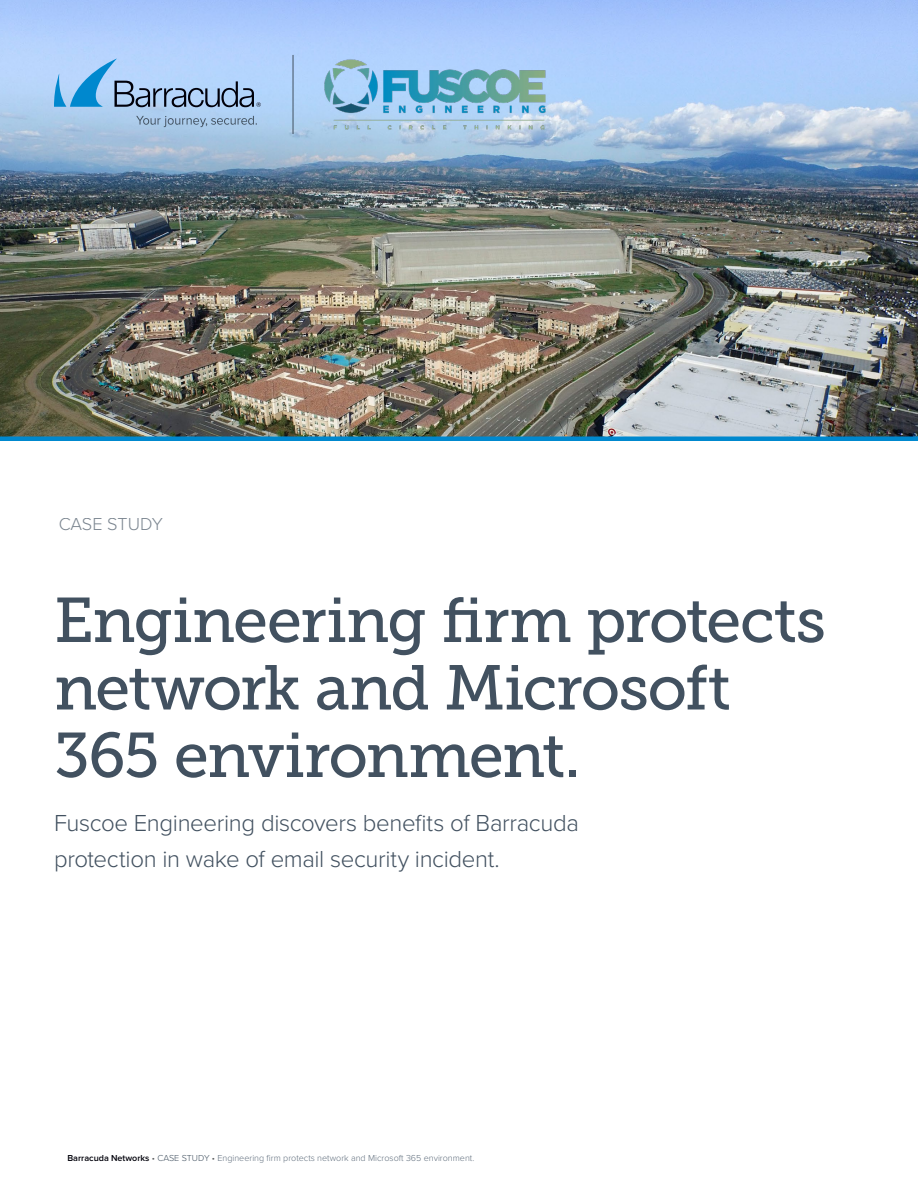
<style>
.page{position:relative;width:918px;height:1188px;background:#fff}
.page>*{position:absolute;margin:0;border:0;box-sizing:border-box;transform-origin:0 0}
.t1{font:63px/67.5px "Museo Slab 500";letter-spacing:-.03em;color:#425160}
.t2{font:300 24px/36px "Proxima Nova";letter-spacing:-.015em;color:#425160}
.t3{font:300 18px "Proxima Nova";color:#425160}
.t4{font:300 9px "Proxima Nova";color:#606e7d}
.s1{font-weight:600;color:#00000a}
.s2{color:#58595b}
.s3{color:#425160}
</style>
<div class="page">
<img style="left:0;top:0;width:918px;height:436px">
<hr style="left:293px;top:55px;width:1px;height:79px;background:#425160">
<div style="left:0;top:436px;width:918px;height:5px;background:#0088ce"></div>
<svg style="left:136px;top:116px;width:121px;height:11px"></svg>
<svg style="left:54px;top:58px;width:207px;height:49px;background:#92b9e0"></svg>
<img style="left:316px;top:50px;width:239px;height:89px">
<p class="t3" style="left:58px;top:511px;width:106px">CASE STUDY</p>
<p class="t1" style="left:54px;top:587px;width:774px">Engineering firm protects network and Microsoft<br>365 environment.</p>
<p class="t2" style="left:54px;top:804px;width:526px">Fuscoe Engineering discovers benefits of Barracuda protection in wake of email security incident.</p>
<p class="t4" style="left:68px;top:1151px;width:408px"><span class="s1">Barracuda Networks</span> <span class="s2">•</span> <span class="s3">CASE STUDY</span> <span class="s2">•</span> Engineering firm protects network and Microsoft 365 environment.</p>
</div>
